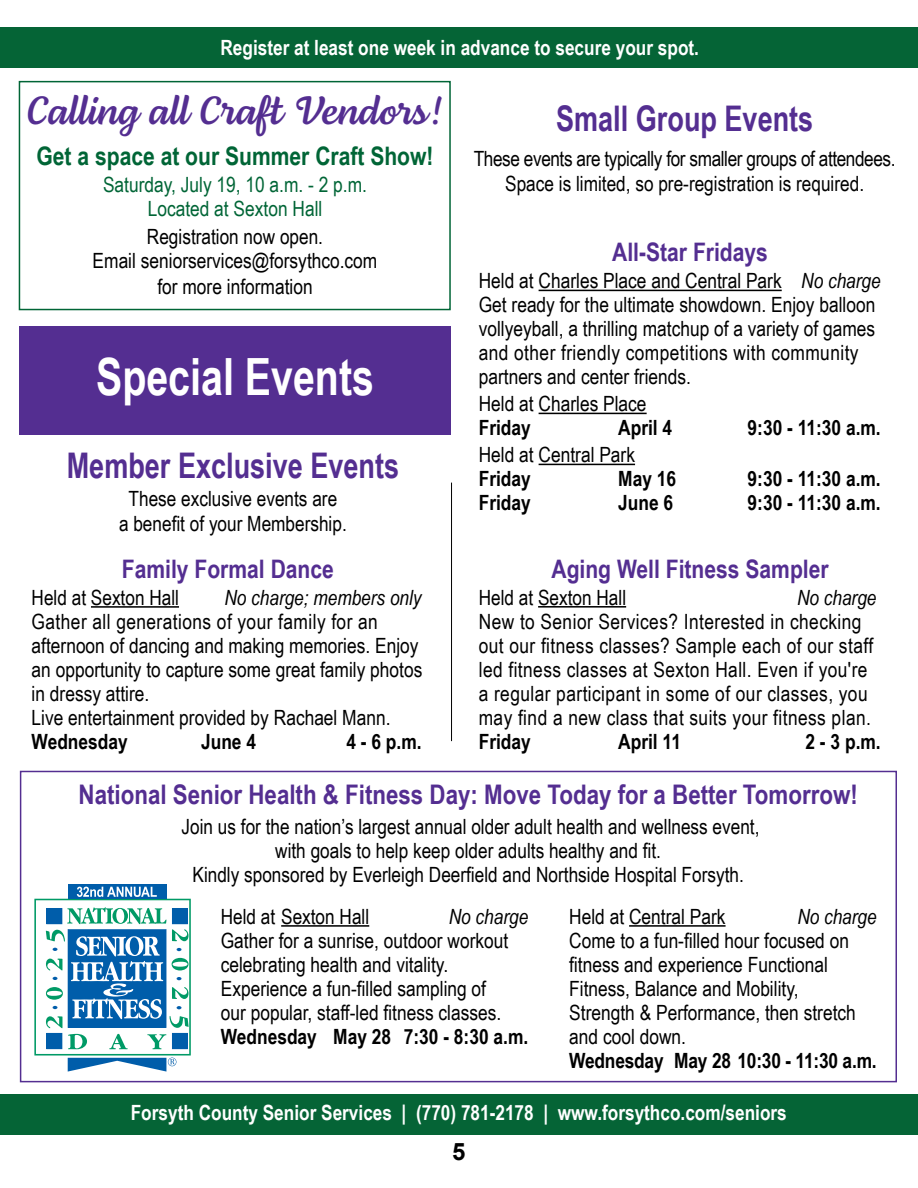
<style>
.page{position:relative;width:918px;height:1188px;background:#fff}
.page>*{position:absolute;margin:0;border:0;box-sizing:border-box;transform-origin:0 0}
.t1{font:700 51.3px "Arial Narrow";color:#fff;scale:.93 1}
.t2{font:40.5px "Lemongrass Script";color:#542e91}
.t3{font:700 35.25px "Arial Narrow";color:#542e91;scale:.93 1}
.t4{font:700 27px "Arial Narrow";color:#542e91}
.t5{font:700 25.5px "Arial Narrow";color:#542e91}
.t6{font:700 25.5px "Arial Narrow";color:#006536}
.t7{font:700 24px "Arial";color:#000}
.t8{font:21px/24px "Arial Narrow";color:#000}
.t9{font:21px/24px "Arial Narrow";letter-spacing:.02em;color:#000}
.t10{font:700 21px "Arial Narrow";color:#000}
.t11{font:700 21px "Arial Narrow";color:#fff}
.t12{font:21px/25.2px "Arial Narrow";letter-spacing:-.02em;color:#000;text-align:center}
.t13{font:21px/24px "Arial Narrow";color:#006536;text-align:center}
.t14{font:italic 21px "Arial Narrow";color:#000}
.s1{font-style:italic}
</style>
<div class="page">
<div style="left:0;top:1094px;width:918px;height:40px;background:#056436"></div>
<div style="left:0;top:27px;width:918px;height:41px;background:#056436"></div>
<div style="left:19px;top:81px;width:432px;height:229px;border:2px solid #006536"></div>
<hr style="left:539px;top:290px;width:243px;height:1px;background:#000">
<hr style="left:539px;top:413px;width:108px;height:1px;background:#000">
<hr style="left:539px;top:464px;width:96px;height:1px;background:#000">
<hr style="left:538px;top:606px;width:88px;height:2px;background:#000">
<div style="left:19px;top:327px;width:432px;height:108px;background:#542e91"></div>
<div style="left:20px;top:771px;width:877px;height:311px;border:2px solid #542e91"></div>
<svg style="left:68px;top:885px;width:98px;height:2px"></svg>
<svg style="left:34px;top:887px;width:157px;height:185px"></svg>
<hr style="left:91px;top:606px;width:88px;height:2px;background:#000">
<hr style="left:629px;top:925px;width:97px;height:2px;background:#000">
<hr style="left:281px;top:925px;width:88px;height:2px;background:#000">
<hr style="left:451px;top:483px;width:1px;height:258px;background:#000">
<p class="t11" style="left:220px;top:31px;width:480px">Register at least one week in advance to secure your spot.</p>
<h2 class="t2" style="left:27px;top:86px;width:418px">Calling all Craft Vendors!</h2>
<p class="t6" style="left:37px;top:137px;width:399px">Get a space at our Summer Craft Show!</p>
<p class="t13" style="left:103px;top:172px;width:266px">Saturday, July 19, 10 a.m. - 2 p.m.<br>Located at Sexton Hall</p>
<p class="t8" style="left:93px;top:224px;width:286px;line-height:24.8px;text-align:center">Registration now open.<br>Email seniorservices@forsythco.com for more information</p>
<h1 class="t1" style="left:96px;top:339px;width:300px">Special Events</h1>
<h3 class="t3" style="left:67px;top:439px;width:359px">Member Exclusive Events</h3>
<p class="t8" style="left:119px;top:486px;width:229px;text-align:center">These exclusive events are<br>a benefit of your Membership.</p>
<p class="t5" style="left:122px;top:549px;width:214px">Family Formal Dance</p>
<p class="t8" style="left:32px;top:585px;width:149px">Held at Sexton Hall</p>
<p class="t14" style="left:224px;top:583px;width:199px">No charge; members only</p>
<p class="t8" style="left:32px;top:609px;width:392px">Gather all generations of your family for an afternoon of dancing and making memories. Enjoy an opportunity to capture some great family photos in dressy attire.<br>Live entertainment provided by Rachael Mann.</p>
<p class="t10" style="left:32px;top:725px;width:98px">Wednesday</p>
<p class="t10" style="left:201px;top:725px;width:56px">June 4</p>
<p class="t10" style="left:346px;top:725px;width:77px">4 - 6 p.m.</p>
<h3 class="t3" style="left:556px;top:92px;width:278px">Small Group Events</h3>
<p class="t12" style="left:474px;top:145px;width:423px">These events are typically for smaller groups of attendees.<br>Space is limited, so pre-registration is required.</p>
<p class="t5" style="left:612px;top:233px;width:157px">All-Star Fridays</p>
<p class="t8" style="left:479px;top:268px;width:403px">Held at Charles Place and Central Park <span class="s1">No charge </span>Get ready for the ultimate showdown. Enjoy balloon vollyeyball, a thrilling matchup of a variety of games and other friendly competitions with community partners and center friends.</p>
<p class="t8" style="left:479px;top:391px;width:169px">Held at Charles Place</p>
<p class="t10" style="left:479px;top:412px;width:54px">Friday</p>
<p class="t10" style="left:618px;top:412px;width:56px">April 4</p>
<p class="t10" style="left:748px;top:412px;width:135px">9:30 - 11:30 a.m.</p>
<p class="t8" style="left:479px;top:442px;width:158px">Held at Central Park</p>
<p class="t10" style="left:479px;top:463px;width:54px">Friday</p>
<p class="t10" style="left:618px;top:463px;width:59px">May 16</p>
<p class="t10" style="left:748px;top:463px;width:135px">9:30 - 11:30 a.m.</p>
<p class="t10" style="left:479px;top:487px;width:54px">Friday</p>
<p class="t10" style="left:618px;top:487px;width:56px">June 6</p>
<p class="t10" style="left:748px;top:487px;width:135px">9:30 - 11:30 a.m.</p>
<p class="t5" style="left:551px;top:549px;width:279px">Aging Well Fitness Sampler</p>
<p class="t8" style="left:479px;top:584px;width:149px">Held at Sexton Hall</p>
<p class="t14" style="left:797px;top:583px;width:81px">No charge</p>
<p class="t9" style="left:479px;top:608px;width:396px">New to Senior Services? Interested in checking out our fitness classes? Sample each of our staff led fitness classes at Sexton Hall. Even if you're a regular participant in some of our classes, you may find a new class that suits your fitness plan.</p>
<p class="t10" style="left:479px;top:725px;width:54px">Friday</p>
<p class="t10" style="left:618px;top:725px;width:64px">April 11</p>
<p class="t10" style="left:806px;top:725px;width:77px">2 - 3 p.m.</p>
<p class="t4" style="left:79px;top:774px;width:781px">National Senior Health &amp; Fitness Day: Move Today for a Better Tomorrow!</p>
<p class="t8" style="left:182px;top:813px;width:579px;text-align:center">Join us for the nation’s largest annual older adult health and wellness event, with goals to help keep older adults healthy and fit.<br>Kindly sponsored by Everleigh Deerfield and Northside Hospital Forsyth.</p>
<p class="t8" style="left:221px;top:904px;width:150px">Held at Sexton Hall</p>
<p class="t14" style="left:449px;top:902px;width:81px">No charge</p>
<p class="t8" style="left:221px;top:928px;width:289px">Gather for a sunrise, outdoor workout celebrating health and vitality.<br>Experience a fun-filled sampling of our popular, staff-led fitness classes.</p>
<p class="t10" style="left:221px;top:1020px;width:309px">Wednesday May 28 7:30 - 8:30 a.m.</p>
<p class="t8" style="left:569px;top:904px;width:158px">Held at Central Park</p>
<p class="t14" style="left:797px;top:902px;width:81px">No charge</p>
<p class="t8" style="left:569px;top:928px;width:288px">Come to a fun-filled hour focused on fitness and experience Functional<br>Fitness, Balance and Mobility,<br>Strength &amp; Performance, then stretch and cool down.</p>
<p class="t10" style="left:569px;top:1044px;width:309px">Wednesday May 28 10:30 - 11:30 a.m.</p>
<p class="t11" style="left:131px;top:1096px;width:658px">Forsyth County Senior Services | (770) 781-2178 | www.forsythco.com/seniors</p>
<p class="t7" style="left:452px;top:1135px;width:15px">5</p>
</div>
